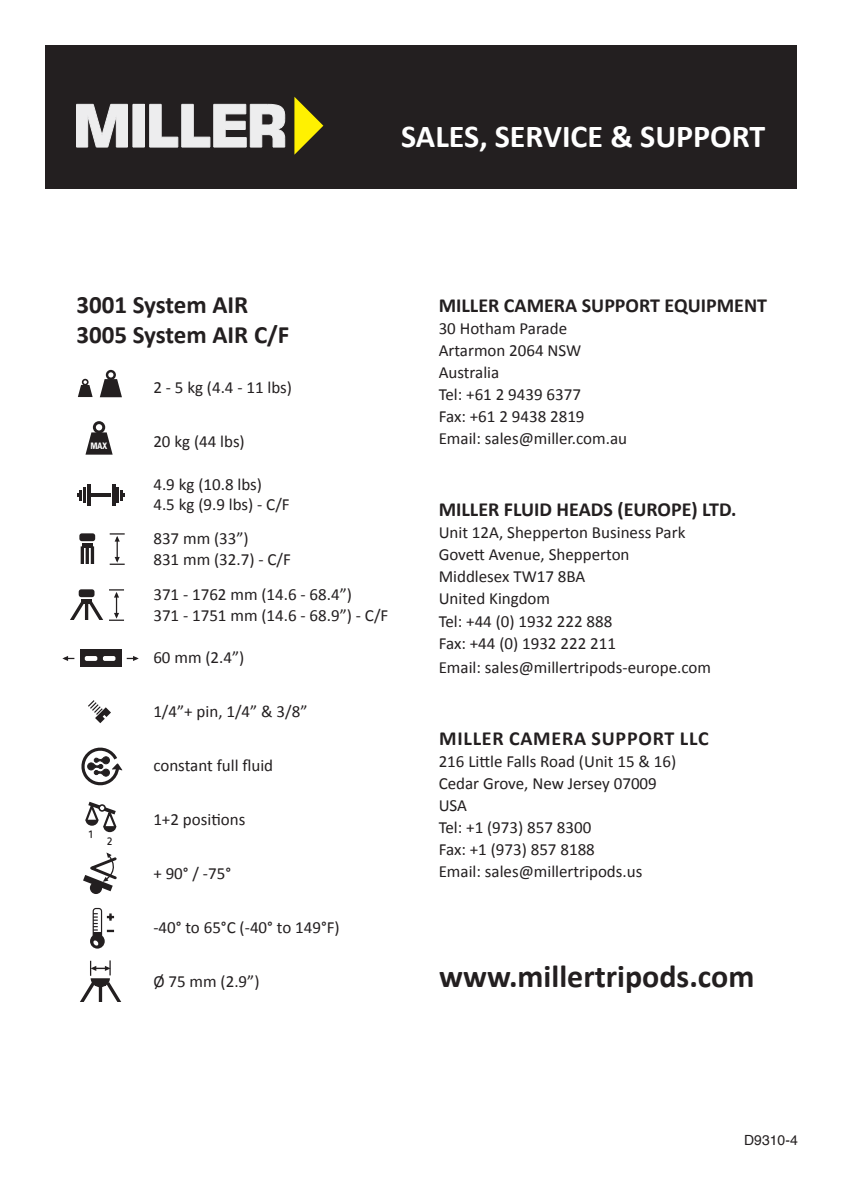
<style>
.page{position:relative;width:842px;height:1191px;background:#fff}
.page>*{position:absolute;margin:0;border:0;box-sizing:border-box;transform-origin:0 0}
.t1{font:700 32px "Calibri";color:#fff}
.t2{font:700 32px "Calibri";color:#231f20}
.t3{font:700 25px/30px "Calibri";color:#231f20}
.t4{font:700 20px "Calibri";color:#231f20}
.t5{font:17px/22px "Calibri";color:#231f20}
.t6{font:14px "Helvetica";color:#231f20}
.t7{font:700 10.6px "Netto OT";color:#231f20}
.t8{font:600 condensed 9.6px "Franklin Gothic";color:#fff}
</style>
<div class="page">
<div style="left:45px;top:45px;width:752px;height:144px;background:#231f20"></div>
<svg style="left:294px;top:97px;width:29px;height:58px"></svg>
<div style="left:133px;top:104px;width:11px;height:43px;background:#ededee"></div>
<hr style="left:76px;top:104px;width:1px;height:43px;background:#ededee">
<hr style="left:127px;top:104px;width:1px;height:43px;background:#ededee">
<svg style="left:77px;top:103px;width:50px;height:45px"></svg>
<hr style="left:144px;top:104px;width:1px;height:43px;background:#ededee">
<hr style="left:132px;top:104px;width:1px;height:43px;background:#ededee">
<hr style="left:149px;top:104px;width:1px;height:43px;background:#ededee">
<svg style="left:150px;top:103px;width:136px;height:45px"></svg>
<svg style="left:106px;top:370px;width:10px;height:10px"></svg>
<svg style="left:100px;top:372px;width:22px;height:25px"></svg>
<svg style="left:78px;top:380px;width:15px;height:17px"></svg>
<svg style="left:93px;top:421px;width:12px;height:12px"></svg>
<svg style="left:85px;top:424px;width:28px;height:30px"></svg>
<hr style="left:83px;top:488px;width:3px;height:15px;background:#231f20">
<hr style="left:87px;top:484px;width:4px;height:22px;background:#231f20">
<hr style="left:116px;top:488px;width:3px;height:15px;background:#231f20">
<hr style="left:112px;top:484px;width:3px;height:22px;background:#231f20">
<hr style="left:92px;top:494px;width:19px;height:3px;background:#231f20">
<svg style="left:78px;top:490px;width:4px;height:10px"></svg>
<svg style="left:120px;top:490px;width:4px;height:10px"></svg>
<div style="left:79px;top:533px;width:16px;height:8px;background:#231f20;border-radius:3px"></div>
<div style="left:82px;top:542px;width:11px;height:5px;background:#231f20"></div>
<hr style="left:86px;top:546px;width:3px;height:21px;background:#231f20">
<hr style="left:81px;top:546px;width:3px;height:21px;background:#231f20">
<hr style="left:91px;top:546px;width:3px;height:21px;background:#231f20">
<hr style="left:80px;top:564px;width:15px;height:4px;background:#fff">
<svg style="left:110px;top:533px;width:15px;height:32px"></svg>
<svg style="left:70px;top:589px;width:54px;height:32px"></svg>
<svg style="left:88px;top:700px;width:23px;height:23px"></svg>
<svg style="left:81px;top:747px;width:41px;height:39px"></svg>
<svg style="left:85px;top:801px;width:32px;height:31px"></svg>
<div style="left:93px;top:908px;width:9px;height:31px;border:1px solid #231f20;border-radius:3px"></div>
<div style="left:90px;top:934px;width:15px;height:14px;background:#231f20;border-radius:50%"></div>
<svg style="left:93px;top:913px;width:21px;height:33px"></svg>
<svg style="left:80px;top:960px;width:42px;height:42px"></svg>
<svg style="left:127px;top:656px;width:12px;height:5px"></svg>
<svg style="left:62px;top:656px;width:12px;height:5px"></svg>
<div style="left:80px;top:650px;width:42px;height:17px;background:#231f20"></div>
<div style="left:85px;top:656px;width:12px;height:5px;background:#fff;border-radius:2px"></div>
<div style="left:103px;top:656px;width:12px;height:5px;background:#fff;border-radius:2px"></div>
<svg style="left:90px;top:882px;width:12px;height:12px"></svg>
<svg style="left:83px;top:852px;width:34px;height:39px"></svg>
<h1 class="t1" style="left:401px;top:117px;width:366px">SALES, SERVICE &amp; SUPPORT</h1>
<h2 class="t3" style="left:76px;top:289px;width:215px">3001 System AIR<br>3005 System AIR C/F</h2>
<p class="t8" style="left:90px;top:440px;width:18px">MAX</p>
<p class="t7" style="left:89px;top:828px;width:6px">1</p>
<p class="t7" style="left:107px;top:835px;width:7px">2</p>
<p class="t5" style="left:153px;top:376px;width:140px">2 - 5 kg (4.4 - 11 lbs)</p>
<p class="t5" style="left:153px;top:430px;width:93px">20 kg (44 lbs)</p>
<p class="t5" style="left:153px;top:473px;width:138px;line-height:20px">4.9 kg (10.8 lbs)<br>4.5 kg (9.9 lbs) - C/F</p>
<p class="t5" style="left:153px;top:527px;width:139px;line-height:20.4px">837 mm (33”)<br>831 mm (32.7) - C/F</p>
<p class="t5" style="left:153px;top:583px;width:236px;line-height:20.4px">371 - 1762 mm (14.6 - 68.4”)<br>371 - 1751 mm (14.6 - 68.9”) - C/F</p>
<p class="t5" style="left:153px;top:646px;width:93px">60 mm (2.4”)</p>
<p class="t5" style="left:153px;top:700px;width:156px">1/4”+ pin, 1/4” &amp; 3/8”</p>
<p class="t5" style="left:153px;top:754px;width:121px">constant full fluid</p>
<p class="t5" style="left:153px;top:808px;width:93px">1+2 positions</p>
<p class="t5" style="left:153px;top:862px;width:79px">+ 90° / -75°</p>
<p class="t5" style="left:153px;top:916px;width:188px">-40° to 65°C (-40° to 149°F)</p>
<p class="t5" style="left:153px;top:970px;width:108px">Ø 75 mm (2.9”)</p>
<p class="t4" style="left:439px;top:293px;width:330px">MILLER CAMERA SUPPORT EQUIPMENT</p>
<p class="t5" style="left:439px;top:317px;width:190px">30 Hotham Parade<br>Artarmon 2064 NSW<br>Australia<br>Tel: +61 2 9439 6377<br>Fax: +61 2 9438 2819<br>Email: sales@miller.com.au</p>
<p class="t4" style="left:439px;top:497px;width:299px">MILLER FLUID HEADS (EUROPE) LTD.</p>
<p class="t5" style="left:439px;top:521px;width:248px">Unit 12A, Shepperton Business Park<br>Govett Avenue, Shepperton<br>Middlesex TW17 8BA<br>United Kingdom<br>Tel: +44 (0) 1932 222 888<br>Fax: +44 (0) 1932 222 211</p>
<p class="t5" style="left:439px;top:655px;width:274px">Email: sales@millertripods-europe.com</p>
<p class="t4" style="left:439px;top:725px;width:29px">Miller</p>
<p class="t4" style="left:509px;top:725px;width:26px">Camera</p>
<p class="t4" style="left:592px;top:725px;width:24px">Support</p>
<p class="t4" style="left:680px;top:725px;width:30px">LLC</p>
<p class="t5" style="left:439px;top:749px;width:239px">216 Little Falls Road (Unit 15 &amp; 16)<br>Cedar Grove, New Jersey 07009<br>USA<br>Tel: +1 (973) 857 8300<br>Fax: +1 (973) 857 8188<br>Email: sales@millertripods.us</p>
<h1 class="t2" style="left:439px;top:956px;width:317px">www.millertripods.com</h1>
<p class="t6" style="left:744px;top:1129px;width:55px">D9310-4</p>
</div>
